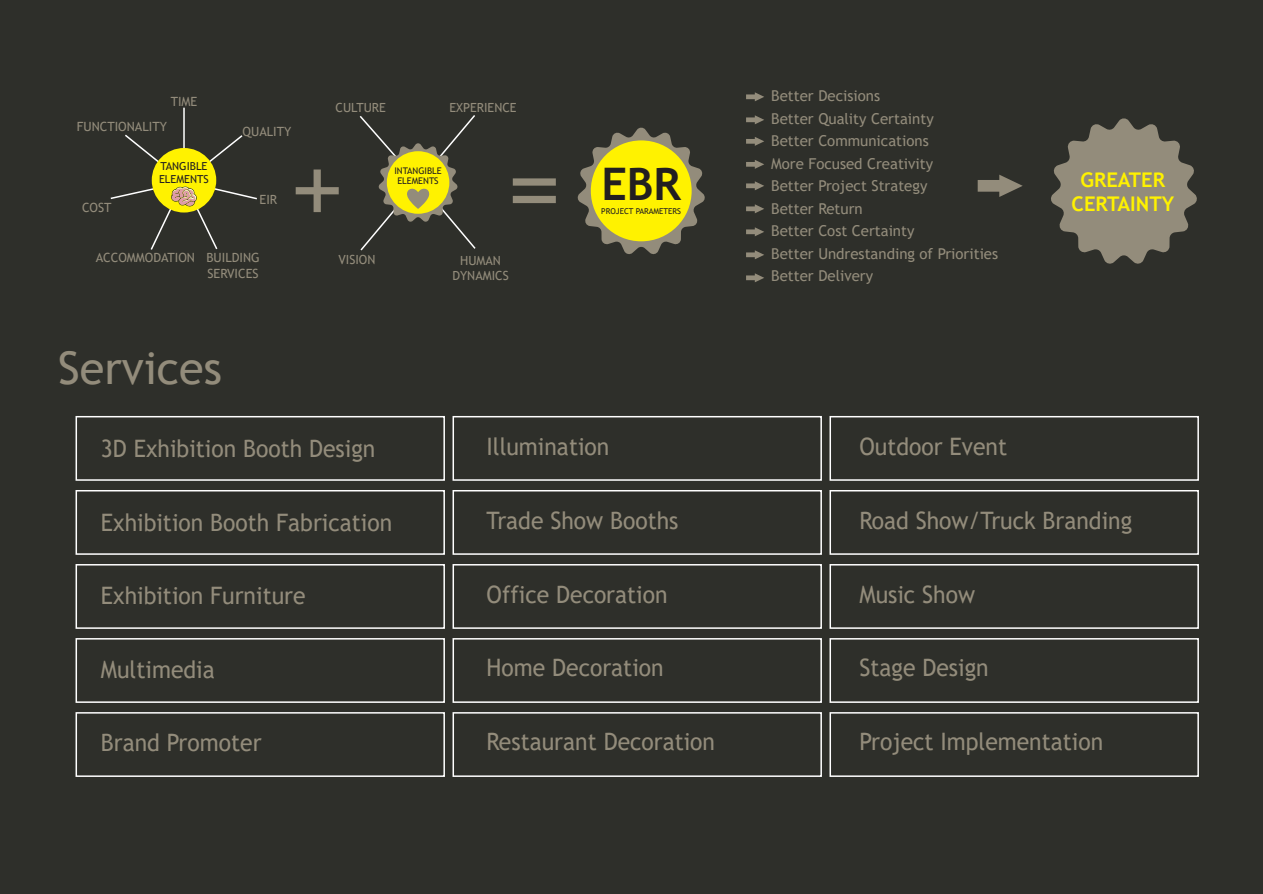
<style>
.page{position:relative;width:1263px;height:894px;background:#fff}
.page>*{position:absolute;margin:0;border:0;box-sizing:border-box;transform-origin:0 0}
.t1{font:105.15px "Trebuchet MS";color:#938c7b}
.t2{font:45px "Trebuchet MS";color:#938c7b}
.t3{font:700 44.85px "Trebuchet MS";color:#231f20}
.t4{font:24px "Trebuchet MS";color:#938c7b;scale:.95 1}
.t5{font:700 20.25px/24.3px "Trebuchet MS";color:#fff200;text-align:center}
.t6{font:15px/22.5px "Trebuchet MS";color:#938c7b}
.t7{font:12.75px/15.1px "Trebuchet MS";color:#938c7b}
.t8{font:12.6px/15.1px "Trebuchet MS";color:#938c7b;text-align:center}
.t9{font:10.95px/13.2px "Trebuchet MS";color:#231f20}
.t10{font:9.15px/10.9px "Trebuchet MS";color:#231f20;text-align:center}
.t11{font:8.1px "Trebuchet MS";color:#231f20}
</style>
<div class="page">
<div style="left:0;top:0;width:1263px;height:893px;background:#2e2f2a"></div>
<hr style="left:183px;top:108px;width:2px;height:44px;background:#fff">
<svg style="left:125px;top:134px;width:41px;height:34px"></svg>
<svg style="left:199px;top:135px;width:44px;height:35px"></svg>
<div style="left:152px;top:148px;width:64px;height:64px;background:#fff200;border-radius:50%"></div>
<svg style="left:110px;top:183px;width:147px;height:67px"></svg>
<svg style="left:359px;top:115px;width:117px;height:136px"></svg>
<svg style="left:577px;top:127px;width:128px;height:127px"></svg>
<div style="left:591px;top:140px;width:100px;height:101px;background:#fff200;border-radius:50%"></div>
<svg style="left:746px;top:92px;width:18px;height:9px"></svg>
<svg style="left:746px;top:115px;width:18px;height:9px"></svg>
<svg style="left:746px;top:137px;width:18px;height:9px"></svg>
<svg style="left:746px;top:160px;width:18px;height:9px"></svg>
<svg style="left:746px;top:181px;width:18px;height:9px"></svg>
<svg style="left:746px;top:204px;width:18px;height:9px"></svg>
<svg style="left:746px;top:227px;width:18px;height:9px"></svg>
<svg style="left:746px;top:250px;width:18px;height:9px"></svg>
<svg style="left:746px;top:273px;width:18px;height:9px"></svg>
<svg style="left:1051px;top:118px;width:146px;height:146px"></svg>
<svg style="left:977px;top:174px;width:45px;height:23px"></svg>
<div style="left:76px;top:416px;width:369px;height:64px;border:2px solid #fff"></div>
<div style="left:76px;top:490px;width:369px;height:64px;border:2px solid #fff"></div>
<div style="left:76px;top:564px;width:369px;height:64px;border:2px solid #fff"></div>
<div style="left:76px;top:637px;width:369px;height:65px;border:2px solid #fff"></div>
<div style="left:76px;top:711px;width:369px;height:65px;border:2px solid #fff"></div>
<div style="left:452px;top:416px;width:370px;height:64px;border:2px solid #fff"></div>
<div style="left:452px;top:490px;width:370px;height:64px;border:2px solid #fff"></div>
<div style="left:452px;top:564px;width:370px;height:64px;border:2px solid #fff"></div>
<div style="left:452px;top:637px;width:370px;height:65px;border:2px solid #fff"></div>
<div style="left:452px;top:711px;width:370px;height:65px;border:2px solid #fff"></div>
<div style="left:829px;top:416px;width:369px;height:64px;border:2px solid #fff"></div>
<div style="left:829px;top:490px;width:369px;height:64px;border:2px solid #fff"></div>
<div style="left:829px;top:564px;width:369px;height:64px;border:2px solid #fff"></div>
<div style="left:829px;top:637px;width:369px;height:65px;border:2px solid #fff"></div>
<div style="left:829px;top:711px;width:369px;height:65px;border:2px solid #fff"></div>
<p class="t7" style="left:171px;top:94px;width:28px">TIME</p>
<p class="t8" style="left:335px;top:100px;width:52px">CULTURE</p>
<p class="t8" style="left:449px;top:100px;width:69px">EXPERIENCE</p>
<p class="t7" style="left:77px;top:119px;width:92px">FUNCTIONALITY</p>
<p class="t7" style="left:242px;top:123px;width:50px">QUALITY</p>
<p class="t7" style="left:82px;top:199px;width:31px">COST</p>
<p class="t9" style="left:159px;top:160px;width:51px">TANGIBLE<br>ELEMENTS</p>
<p class="t7" style="left:259px;top:192px;width:19px">EIR</p>
<p class="t10" style="left:394px;top:165px;width:49px">INTANGIBLE<br>ELEMENTS</p>
<h3 class="t3" style="left:601px;top:156px;width:81px">EBR</h3>
<h1 class="t1" style="left:289px;top:120px;width:57px">+</h1>
<h1 class="t1" style="left:506px;top:120px;width:57px">=</h1>
<p class="t11" style="left:601px;top:206px;width:81px">PROJECT PARAMETERS</p>
<p class="t7" style="left:96px;top:250px;width:101px">ACCOMMODATION</p>
<p class="t7" style="left:206px;top:250px;width:55px">BUILDING<br>SERVICES</p>
<h2 class="t2" style="left:58px;top:339px;width:165px">Services</h2>
<p class="t8" style="left:338px;top:252px;width:38px">VISION</p>
<p class="t8" style="left:452px;top:252px;width:58px">HUMAN<br>DYNAMICS</p>
<p class="t4" style="left:101px;top:433px;width:290px">3D Exhibition Booth Design</p>
<p class="t4" style="left:486px;top:431px;width:131px">Illumination</p>
<p class="t4" style="left:101px;top:506px;width:308px">Exhibition Booth Fabrication</p>
<p class="t4" style="left:486px;top:505px;width:203px">Trade Show Booths</p>
<p class="t4" style="left:101px;top:580px;width:217px">Exhibition Furniture</p>
<p class="t4" style="left:486px;top:578px;width:192px">Office Decoration</p>
<p class="t4" style="left:101px;top:653px;width:121px">Multimedia</p>
<p class="t4" style="left:486px;top:652px;width:188px">Home Decoration</p>
<p class="t4" style="left:101px;top:727px;width:171px">Brand Promoter</p>
<p class="t4" style="left:486px;top:725px;width:242px">Restaurant Decoration</p>
<p class="t6" style="left:771px;top:84px;width:228px">Better Decisions<br>Better Quality Certainty<br>Better Communications<br>More Focused Creativity<br>Better Project Strategy<br>Better Return<br>Better Cost Certainty<br>Better Undrestanding of Priorities<br>Better Delivery</p>
<p class="t4" style="left:859px;top:431px;width:157px">Outdoor Event</p>
<p class="t5" style="left:1071px;top:168px;width:104px">GREATER<br>CERTAINTY</p>
<p class="t4" style="left:859px;top:505px;width:289px">Road Show/Truck Branding</p>
<p class="t4" style="left:859px;top:578px;width:123px">Music Show</p>
<p class="t4" style="left:859px;top:652px;width:137px">Stage Design</p>
<p class="t4" style="left:859px;top:725px;width:258px">Project Implementation</p>
</div>
